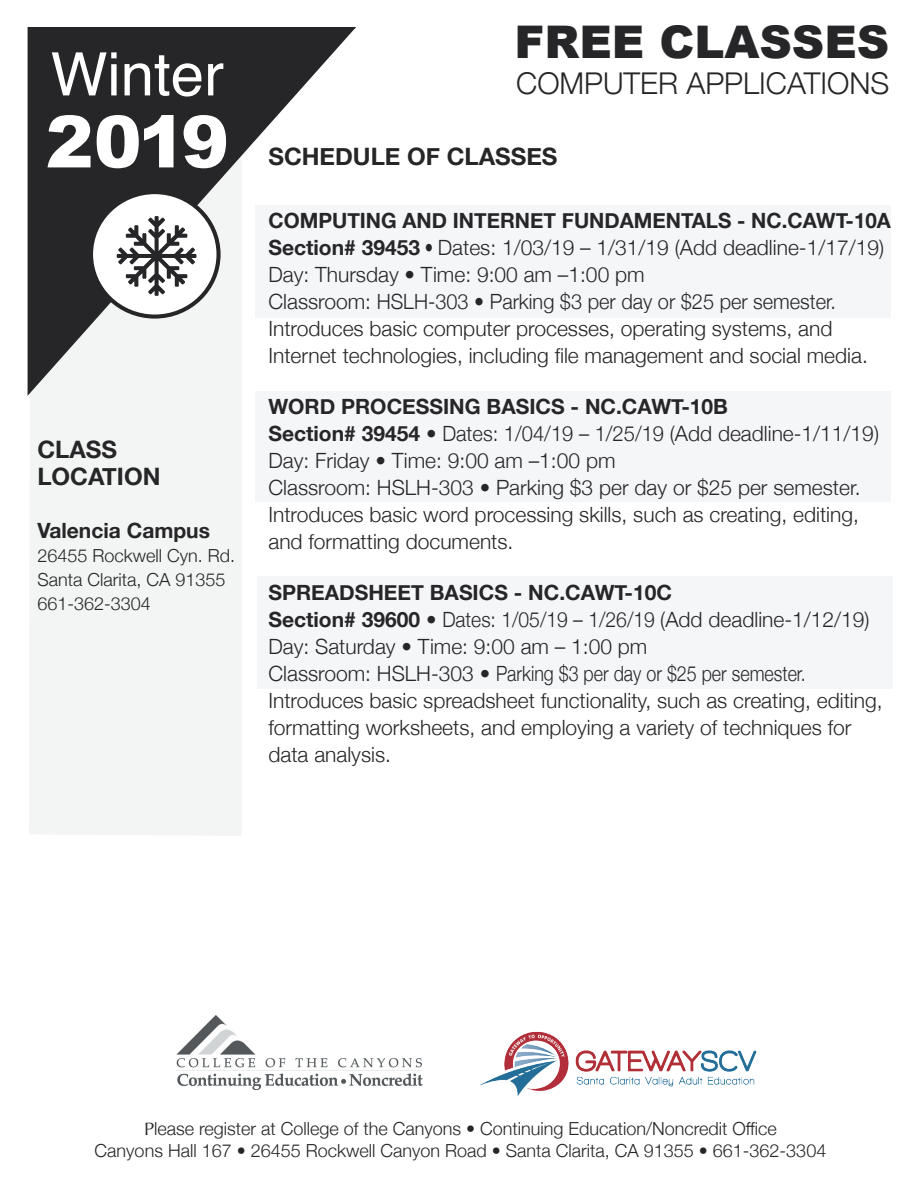
<style>
.page{position:relative;width:918px;height:1188px;background:#fff}
.page>*{position:absolute;margin:0;border:0;box-sizing:border-box;transform-origin:0 0}
.t1{font:900 72px "Arial";color:#fff}
.t2{font:60px "Helvetica";color:#fff}
.t3{font:900 45px "Arial";color:#262527}
.t4{font:300 30px "Helvetica Neue";color:#262527}
.t5{font:700 24px "Helvetica Neue";color:#262527}
.t6{font:300 21px "Helvetica Neue";color:#262527}
.t7{font:700 21px "Helvetica Neue";color:#262527}
.t8{font:300 21px "Helvetica Neue";color:#262527;scale:.8 1}
.t9{font:300 18px "Helvetica Neue";color:#262527}
.s1{font-weight:700}
.s2{font-family:"Optima";font-weight:400}
</style>
<div class="page">
<div style="left:256px;top:205px;width:635px;height:113px;background:#f5f6f7"></div>
<div style="left:256px;top:391px;width:635px;height:110px;background:#f5f6f7"></div>
<div style="left:257px;top:576px;width:635px;height:113px;background:#f5f6f7"></div>
<img style="left:177px;top:1015px;width:245px;height:74px">
<img style="left:480px;top:1031px;width:277px;height:66px">
<div style="left:29px;top:398px;width:212px;height:438px;background:#f3f5f5"></div>
<svg style="left:27px;top:27px;width:329px;height:371px"></svg>
<svg style="left:91px;top:192px;width:128px;height:125px"></svg>
<div style="left:89px;top:190px;width:132px;height:129px;border:4px solid #262527;border-radius:50%"></div>
<div style="left:104px;top:203px;width:106px;height:106px;background:#fff;border-radius:53px"></div>
<svg style="left:117px;top:216px;width:80px;height:80px"></svg>
<p class="t2" style="left:51px;top:28px;width:175px">Winter</p>
<p class="t1" style="left:46px;top:89px;width:185px">2019</p>
<p class="t5" style="left:37px;top:430px;width:81px">CLASS</p>
<p class="t5" style="left:37px;top:457px;width:125px">LOCATION</p>
<p class="t7" style="left:37px;top:515px;width:174px">Valencia Campus</p>
<p class="t9" style="left:37px;top:542px;width:199px">26455 Rockwell Cyn. Rd.</p>
<p class="t9" style="left:37px;top:566px;width:190px">Santa Clarita, CA 91355</p>
<p class="t9" style="left:37px;top:590px;width:115px">661-362-3304</p>
<p class="t3" style="left:514px;top:9px;width:376px">FREE CLASSES</p>
<p class="t4" style="left:516px;top:59px;width:375px">COMPUTER APPLICATIONS</p>
<p class="t5" style="left:268px;top:138px;width:291px">SCHEDULE OF CLASSES</p>
<p class="t7" style="left:268px;top:205px;width:624px">COMPUTING AND INTERNET FUNDAMENTALS - NC.CAWT-10A</p>
<p class="t8" style="left:268px;top:231px;width:771px"><span class="s1">Section# 39453</span> • Dates: 1/03/19 – 1/31/19 (Add deadline-1/17/19)</p>
<p class="t6" style="left:268px;top:258px;width:378px">Day: Thursday • Time: 9:00 am –1:00 pm</p>
<p class="t6" style="left:268px;top:285px;width:569px">Classroom: HSLH-303 • Parking $3 per day or $25 per semester.</p>
<p class="t6" style="left:268px;top:312px;width:565px">Introduces basic computer processes, operating systems, and</p>
<p class="t6" style="left:268px;top:339px;width:601px">Internet technologies, including file management and social media.</p>
<p class="t7" style="left:268px;top:391px;width:461px">WORD PROCESSING BASICS - NC.CAWT-10B</p>
<p class="t6" style="left:268px;top:417px;width:612px"><span class="s1">Section# 39454</span> • Dates: 1/04/19 – 1/25/19 (Add deadline-1/11/19)</p>
<p class="t6" style="left:268px;top:444px;width:349px">Day: Friday • Time: 9:00 am –1:00 pm</p>
<p class="t6" style="left:268px;top:471px;width:594px">Classroom: HSLH-303 • Parking $3 per day or $25 per semester.</p>
<p class="t6" style="left:268px;top:498px;width:592px">Introduces basic word processing skills, such as creating, editing,</p>
<p class="t6" style="left:268px;top:525px;width:247px">and formatting documents.</p>
<p class="t7" style="left:268px;top:577px;width:405px">SPREADSHEET BASICS - NC.CAWT-10C</p>
<p class="t6" style="left:268px;top:603px;width:603px"><span class="s1">Section# 39600</span> • Dates: 1/05/19 – 1/26/19 (Add deadline-1/12/19)</p>
<p class="t6" style="left:268px;top:630px;width:381px">Day: Saturday • Time: 9:00 am – 1:00 pm</p>
<p class="t6" style="left:268px;top:657px;width:539px">Classroom: HSLH-303 • Parking $3 per day or $25 per semester.</p>
<p class="t6" style="left:268px;top:684px;width:616px">Introduces basic spreadsheet functionality, such as creating, editing,</p>
<p class="t6" style="left:268px;top:711px;width:585px">formatting worksheets, and employing a variety of techniques for</p>
<p class="t6" style="left:268px;top:738px;width:124px">data analysis.</p>
<p class="t9" style="left:144px;top:1114px;width:634px"><span class="s2">P</span>lease register at College of the Canyons • Continuing Education/Noncredit Office</p>
<p class="t9" style="left:95px;top:1136px;width:733px">Canyons Hall 167 • 26455 Rockwell Canyon Road • Santa Clarita, CA 91355 • 661-362-3304</p>
</div>
